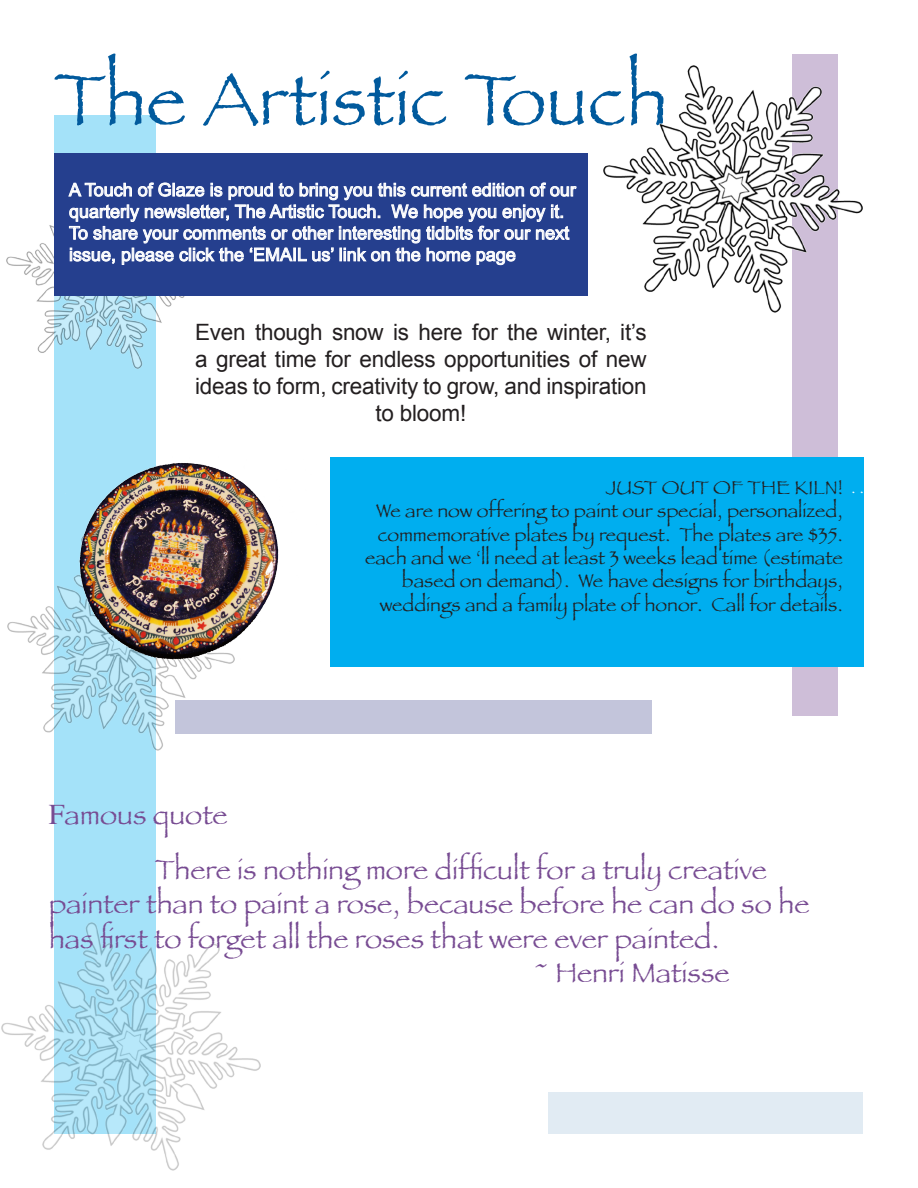
<style>
.page{position:relative;width:918px;height:1188px;background:#fff}
.page>*{position:absolute;margin:0;border:0;box-sizing:border-box;transform-origin:0 0}
.t1{font:75px "Papyrus";color:#015a9d}
.t2{font:28.5px/34.2px "Papyrus";color:#774b92}
.t3{font:22.5px/27px "Arial";letter-spacing:-.01em;color:#231f20;text-align:center}
.t4{font:19.5px/23.4px "Papyrus";color:#231f20;text-align:right}
.t5{font:18px/21.6px "Arial";color:#fff}
.t6{font:16.5px "Papyrus";color:#fff}
.s1{font-family:"Times"}
</style>
<div class="page">
<div style="left:54px;top:116px;width:102px;height:1018px;background:#a4e2f9"></div>
<div style="left:792px;top:54px;width:45px;height:662px;background:#cebed8"></div>
<img style="left:7px;top:225px;width:197px;height:144px">
<div style="left:54px;top:153px;width:534px;height:142px;background:#253f8e"></div>
<div style="left:549px;top:1092px;width:314px;height:42px;background:#e1ebf3"></div>
<div style="left:175px;top:700px;width:477px;height:34px;background:#c3c5db"></div>
<div style="left:330px;top:458px;width:534px;height:209px;background:#00aeef"></div>
<svg style="left:68px;top:183px;width:509px;height:82px"></svg>
<img style="left:604px;top:66px;width:259px;height:247px">
<img style="left:1px;top:923px;width:259px;height:247px">
<img style="left:8px;top:606px;width:227px;height:145px">
<img style="left:50px;top:463px;width:229px;height:197px">
<p class="t1" style="left:54px;top:54px;width:616px">The Artistic Touch</p>
<p class="t5" style="left:69px;top:179px;width:508px">A Touch of Glaze is proud to bring you this current edition of our quarterly newsletter, The Artistic Touch. We hope you enjoy it.<br>To share your comments or other interesting tidbits for our next issue, please click the ‘EMAIL us’ link on the home page</p>
<p class="t3" style="left:195px;top:319px;width:453px">Even though snow is here for the winter, it’s a great time for endless opportunities of new ideas to form, creativity to grow, and inspiration to bloom!</p>
<p class="t4" style="left:606px;top:475px;width:238px">JUST OUT OF THE KILN!</p>
<p class="t6" style="left:851px;top:478px;width:14px">. .</p>
<p class="t4" style="left:365px;top:499px;width:479px">We are now offering to paint our special, personalized, commemorative plates by request. The plates are $35. each and we ‘ll need at least 3 weeks lead time (estimate based on demand). We have designs for birthdays, weddings and a family plate of honor. Call for details.</p>
<p class="t2" style="left:49px;top:797px;width:181px"><span class="s1">F</span>amous quote</p>
<p class="t2" style="left:49px;top:852px;width:762px;text-indent:107px">There is nothing more difficult for a truly creative painter than to paint a rose, because before he can do so he has first to forget all the roses that were ever painted.</p>
<p class="t2" style="left:533px;top:955px;width:198px">~ Henri Matisse</p>
</div>
